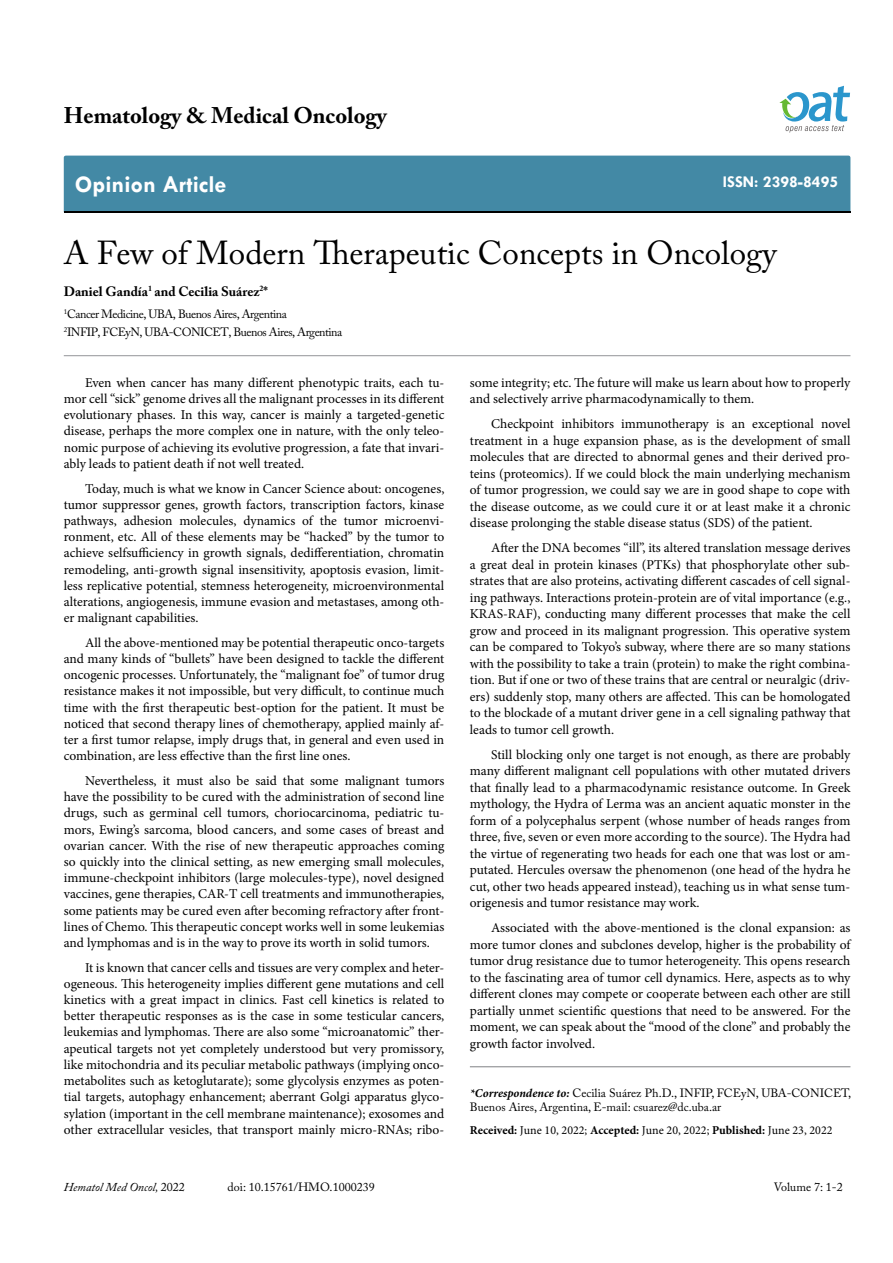
<style>
.page{position:relative;width:893px;height:1263px;background:#fff}
.page>*{position:absolute;margin:0;border:0;box-sizing:border-box;transform-origin:0 0}
.t1{font:33px "Adobe Caslon Pro";color:#000}
.t2{font:700 24px "Tw Cen";color:#fff}
.t3{font:700 22.5px "Adobe Caslon Pro";color:#000}
.t4{font:700 16.5px "Tw Cen";color:#fff}
.t5{font:13.5px/16.2px "Minion Pro";letter-spacing:-.005em;color:#000;text-align:justify}
.t6{font:700 13.5px "Adobe Caslon Pro";color:#000}
.t7{font:12px/14.4px "Adobe Caslon Pro";letter-spacing:-.005em;color:#000}
.t8{font:12px/18px "Adobe Caslon Pro";letter-spacing:-.04em;color:#000}
.t9{font:12px "Minion Pro";color:#000}
.t10{font:italic 12px "Adobe Caslon Pro";color:#000}
.s1{font-family:"Minion Pro";font-weight:700;font-style:italic}
.s2{font-weight:700}
.s3{font-style:normal}
</style>
<div class="page">
<div style="left:64px;top:156px;width:786px;height:56px;background:#4389a5"></div>
<svg style="left:779px;top:86px;width:71px;height:47px"></svg>
<hr style="left:470px;top:1066px;width:380px;height:1px;background:#808285">
<hr style="left:64px;top:355px;width:786px;height:1px;background:#939598">
<h3 class="t3" style="left:64px;top:102px;width:324px">Hematology &amp; Medical Oncology</h3>
<h2 class="t2" style="left:75px;top:170px;width:153px">Opinion Article</h2>
<p class="t4" style="left:723px;top:172px;width:117px">ISSN: 2398-8495</p>
<h1 class="t1" style="left:64px;top:233px;width:714px">A Few of Modern Therapeutic Concepts in Oncology</h1>
<p class="t6" style="left:64px;top:283px;width:206px">Daniel Gandía<sup>1</sup> and Cecilia Suárez<sup>2</sup>*</p>
<p class="t8" style="left:64px;top:305px;width:280px"><sup>1</sup>Cancer Medicine, UBA, Buenos Aires, Argentina<br><sup>2</sup>INFIP, FCEyN, UBA-CONICET, Buenos Aires, Argentina</p>
<p class="t5" style="left:64px;top:374px;width:382px;text-indent:21px">Even when cancer has many different phenotypic traits, each tu&shy;mor cell “sick” genome drives all the malignant processes in its different evolutionary phases. In this way, cancer is mainly a targeted-genetic disease, perhaps the more complex one in nature, with the only teleo&shy;nomic purpose of achieving its evolutive progression, a fate that invari&shy;ably leads to patient death if not well treated.</p>
<p class="t5" style="left:64px;top:480px;width:382px;text-indent:21px">Today, much is what we know in Cancer Science about: oncogenes, tumor suppressor genes, growth factors, transcription factors, kinase pathways, adhesion molecules, dynamics of the tumor microenvi&shy;ronment, etc. All of these elements may be “hacked” by the tumor to achieve selfsufficiency in growth signals, dedifferentiation, chromatin remodeling, anti-growth signal insensitivity, apoptosis evasion, limit&shy;less replicative potential, stemness heterogeneity, microenvironmental alterations, angiogenesis, immune evasion and metastases, among oth&shy;er malignant capabilities.</p>
<p class="t5" style="left:64px;top:634px;width:382px;text-indent:21px">All the above-mentioned may be potential therapeutic onco-targets and many kinds of “bullets” have been designed to tackle the different oncogenic processes. Unfortunately, the “malignant foe” of tumor drug resistance makes it not impossible, but very difficult, to continue much time with the first therapeutic best-option for the patient. It must be noticed that second therapy lines of chemotherapy, applied mainly af&shy;ter a first tumor relapse, imply drugs that, in general and even used in combination, are less effective than the first line ones.</p>
<p class="t5" style="left:64px;top:773px;width:382px;text-indent:21px">Nevertheless, it must also be said that some malignant tumors have the possibility to be cured with the administration of second line drugs, such as germinal cell tumors, choriocarcinoma, pediatric tu&shy;mors, Ewing’s sarcoma, blood cancers, and some cases of breast and ovarian cancer. With the rise of new therapeutic approaches coming so quickly into the clinical setting, as new emerging small molecules, immune-checkpoint inhibitors (large molecules-type), novel designed vaccines, gene therapies, CAR-T cell treatments and immunotherapies, some patients may be cured even after becoming refractory after front&shy;lines of Chemo. This therapeutic concept works well in some leukemias and lymphomas and is in the way to prove its worth in solid tumors.</p>
<p class="t5" style="left:64px;top:959px;width:382px;text-indent:21px">It is known that cancer cells and tissues are very complex and heter&shy;ogeneous. This heterogeneity implies different gene mutations and cell kinetics with a great impact in clinics. Fast cell kinetics is related to better therapeutic responses as is the case in some testicular cancers, leukemias and lymphomas. There are also some “microanatomic” ther&shy;apeutical targets not yet completely understood but very promissory, like mitochondria and its peculiar metabolic pathways (implying onco&shy;metabolites such as ketoglutarate); some glycolysis enzymes as poten&shy;tial targets, autophagy enhancement; aberrant Golgi apparatus glyco&shy;sylation (important in the cell membrane maintenance); exosomes and other extracellular vesicles, that transport mainly micro-RNAs; ribo-</p>
<p class="t5" style="left:470px;top:374px;width:382px">some integrity; etc. The future will make us learn about how to properly and selectively arrive pharmacodynamically to them.</p>
<p class="t5" style="left:470px;top:416px;width:382px;text-indent:21px">Checkpoint inhibitors immunotherapy is an exceptional novel treatment in a huge expansion phase, as is the development of small molecules that are directed to abnormal genes and their derived pro&shy;teins (proteomics). If we could block the main underlying mechanism of tumor progression, we could say we are in good shape to cope with the disease outcome, as we could cure it or at least make it a chronic disease prolonging the stable disease status (SDS) of the patient.</p>
<p class="t5" style="left:470px;top:540px;width:382px;text-indent:21px">After the DNA becomes “ill”, its altered translation message derives a great deal in protein kinases (PTKs) that phosphorylate other sub&shy;strates that are also proteins, activating different cascades of cell signal&shy;ing pathways. Interactions protein-protein are of vital importance (e.g., KRAS-RAF), conducting many different processes that make the cell grow and proceed in its malignant progression. This operative system can be compared to Tokyo’s subway, where there are so many stations with the possibility to take a train (protein) to make the right combina&shy;tion. But if one or two of these trains that are central or neuralgic (driv&shy;ers) suddenly stop, many others are affected. This can be homologated to the blockade of a mutant driver gene in a cell signaling pathway that leads to tumor cell growth.</p>
<p class="t5" style="left:470px;top:746px;width:382px;text-indent:21px">Still blocking only one target is not enough, as there are probably many different malignant cell populations with other mutated drivers that finally lead to a pharmacodynamic resistance outcome. In Greek mythology, the Hydra of Lerma was an ancient aquatic monster in the form of a polycephalus serpent (whose number of heads ranges from three, five, seven or even more according to the source). The Hydra had the virtue of regenerating two heads for each one that was lost or am&shy;putated. Hercules oversaw the phenomenon (one head of the hydra he cut, other two heads appeared instead), teaching us in what sense tum&shy;origenesis and tumor resistance may work.</p>
<p class="t5" style="left:470px;top:920px;width:382px;text-indent:21px">Associated with the above-mentioned is the clonal expansion: as more tumor clones and subclones develop, higher is the probability of tumor drug resistance due to tumor heterogeneity. This opens research to the fascinating area of tumor cell dynamics. Here, aspects as to why different clones may compete or cooperate between each other are still partially unmet scientific questions that need to be answered. For the moment, we can speak about the “mood of the clone” and probably the growth factor involved.</p>
<p class="t7" style="left:470px;top:1085px;width:383px"><span class="s1">*Correspondence to:</span> Cecilia Suárez Ph.D., INFIP, FCEyN, UBA-CONICET,<br>Buenos Aires, Argentina, E-mail: csuarez@dc.uba.ar</p>
<p class="t9" style="left:470px;top:1122px;width:364px"><span class="s2">Received:</span> June 10, 2022; <span class="s2">Accepted:</span> June 20, 2022; <span class="s2">Published:</span> June 23, 2022</p>
<p class="t10" style="left:64px;top:1180px;width:123px">Hematol Med Oncol, <span class="s3">2022</span></p>
<p class="t7" style="left:228px;top:1180px;width:149px">doi: 10.15761/HMO.1000239</p>
<p class="t7" style="left:774px;top:1180px;width:71px">Volume 7: 1-2</p>
</div>
